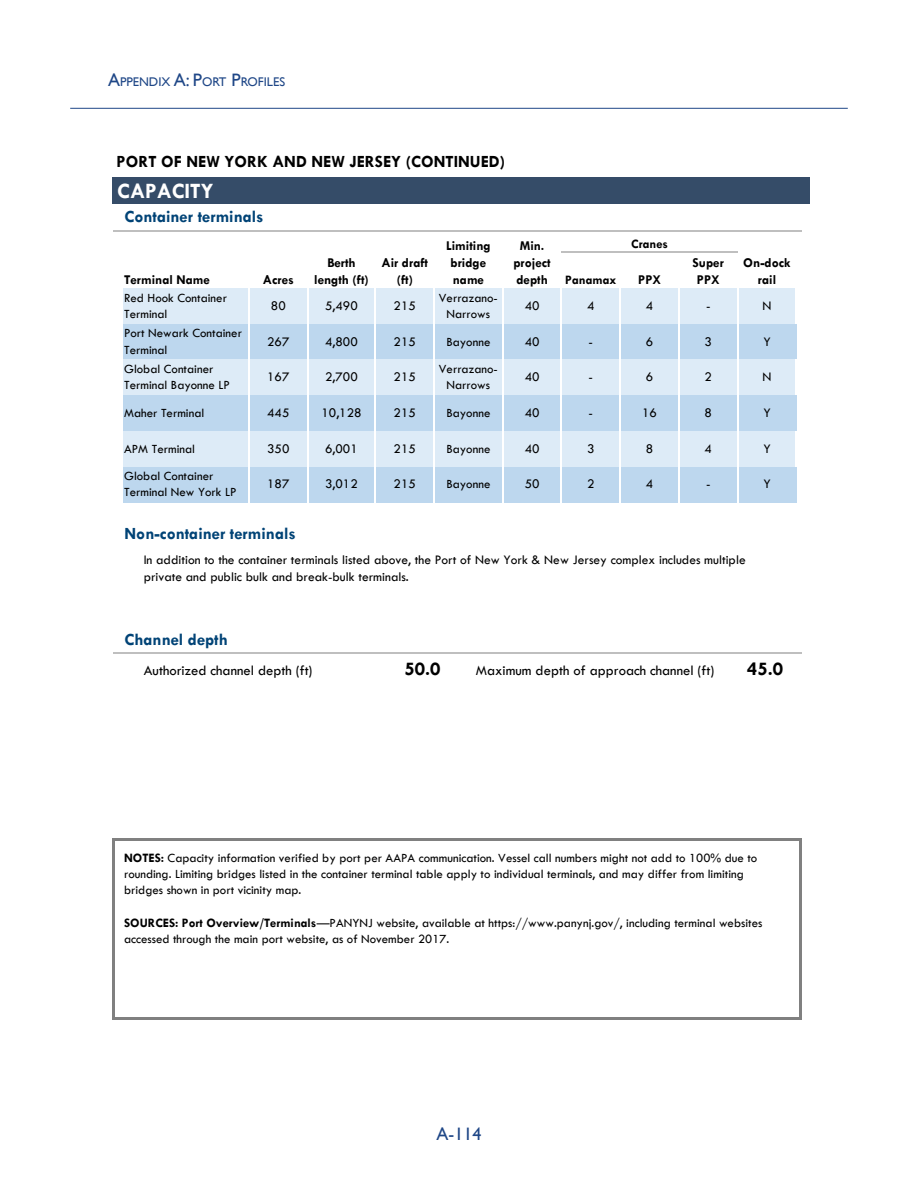
<style>
.page{position:relative;width:918px;height:1188px;background:#fff}
.page>*{position:absolute;margin:0;border:0;box-sizing:border-box;transform-origin:0 0}
.t1{font:700 22.2px "Tw Cen";color:#fff}
.t2{font:700 19.65px "Tw Cen";color:#000}
.t3{font:18px "Gill Sans";color:#1f4787}
.t4{font:700 17.25px "Tw Cen";color:#004376}
.t5{font:700 17.25px "Tw Cen";color:#000}
.t6{font:14.7px "Tw Cen";color:#000}
.t7{font:13.5px/16.6px "Tw Cen";color:#000}
.t8{font:700 13.5px/16.6px "Tw Cen";color:#000;text-align:center}
.t9{font:13.05px/16.2px "Tw Cen";color:#000}
.t10{font:700 13.05px "Tw Cen";color:#000}
.t11{font:12.6px "Gill Sans";color:#1f4787}
.s1{font-size:18px}
.s2{font-weight:700}
</style>
<div class="page">
<div style="left:112px;top:177px;width:698px;height:27px;background:#354c68"></div>
<div style="left:122px;top:288px;width:675px;height:36px;background:#ddebf7"></div>
<div style="left:122px;top:324px;width:186px;height:36px;background:#bdd7ee"></div>
<div style="left:308px;top:324px;width:489px;height:36px;background:#bdd7ee"></div>
<div style="left:122px;top:360px;width:675px;height:35px;background:#ddebf7"></div>
<div style="left:122px;top:395px;width:186px;height:36px;background:#bdd7ee"></div>
<div style="left:308px;top:395px;width:489px;height:36px;background:#bdd7ee"></div>
<div style="left:122px;top:431px;width:675px;height:36px;background:#ddebf7"></div>
<div style="left:122px;top:467px;width:186px;height:36px;background:#bdd7ee"></div>
<div style="left:308px;top:467px;width:489px;height:36px;background:#bdd7ee"></div>
<hr style="left:796px;top:288px;width:1px;height:36px;background:#fff">
<hr style="left:796px;top:360px;width:1px;height:35px;background:#fff">
<hr style="left:248px;top:288px;width:1px;height:215px;background:#fff">
<hr style="left:307px;top:288px;width:1px;height:215px;background:#fff">
<hr style="left:375px;top:288px;width:1px;height:215px;background:#fff">
<hr style="left:433px;top:288px;width:2px;height:215px;background:#fff">
<hr style="left:502px;top:288px;width:1px;height:215px;background:#fff">
<hr style="left:561px;top:288px;width:1px;height:215px;background:#fff">
<hr style="left:620px;top:288px;width:1px;height:215px;background:#fff">
<hr style="left:678px;top:288px;width:1px;height:215px;background:#fff">
<hr style="left:737px;top:288px;width:1px;height:215px;background:#fff">
<hr style="left:796px;top:431px;width:1px;height:36px;background:#fff">
<hr style="left:113px;top:838px;width:2px;height:182px;background:#808080">
<hr style="left:799px;top:841px;width:2px;height:179px;background:#808080">
<hr style="left:114px;top:230px;width:688px;height:2px;background:#bfbfbf">
<hr style="left:561px;top:252px;width:177px;height:1px;background:#bfbfbf">
<hr style="left:114px;top:652px;width:688px;height:1px;background:#bfbfbf">
<hr style="left:115px;top:838px;width:686px;height:3px;background:#808080">
<hr style="left:115px;top:1018px;width:686px;height:2px;background:#808080">
<hr style="left:70px;top:108px;width:778px;height:1px;background:#1f4787">
<p class="t11" style="left:108px;top:74px;width:179px"><span class="s1">A</span>PPENDIX <span class="s1">A: P</span>ORT <span class="s1">P</span>ROFILES</p>
<p class="t5" style="left:117px;top:151px;width:390px">PORT OF NEW YORK AND NEW JERSEY (CONTINUED)</p>
<p class="t1" style="left:117px;top:177px;width:98px">CAPACITY</p>
<p class="t4" style="left:125px;top:206px;width:141px">Container terminals</p>
<p class="t8" style="left:446px;top:237px;width:46px">Limiting bridge name</p>
<p class="t8" style="left:513px;top:237px;width:39px">Min. project depth</p>
<p class="t10" style="left:631px;top:236px;width:38px">Cranes</p>
<p class="t8" style="left:314px;top:254px;width:56px">Berth length (ft)</p>
<p class="t8" style="left:381px;top:254px;width:48px">Air draft (ft)</p>
<p class="t8" style="left:124px;top:271px;width:87px">Terminal Name</p>
<p class="t8" style="left:263px;top:271px;width:33px">Acres</p>
<p class="t10" style="left:565px;top:272px;width:53px">Panamax</p>
<p class="t8" style="left:638px;top:271px;width:24px">PPX</p>
<p class="t8" style="left:693px;top:254px;width:33px">Super<br>PPX</p>
<p class="t8" style="left:743px;top:254px;width:49px">On-dock rail</p>
<p class="t9" style="left:124px;top:289px;width:104px">Red Hook Container<br>Terminal</p>
<p class="t7" style="left:271px;top:297px;width:16px">80</p>
<p class="t7" style="left:325px;top:297px;width:34px">5,490</p>
<p class="t7" style="left:394px;top:297px;width:24px">215</p>
<p class="t9" style="left:439px;top:289px;width:60px;text-align:center">Verrazano-<br>Narrows</p>
<p class="t9" style="left:124px;top:325px;width:119px">Port Newark Container<br>Terminal</p>
<p class="t7" style="left:267px;top:333px;width:24px">267</p>
<p class="t7" style="left:325px;top:333px;width:34px">4,800</p>
<p class="t7" style="left:394px;top:333px;width:24px">215</p>
<p class="t9" style="left:446px;top:333px;width:46px">Bayonne</p>
<p class="t9" style="left:124px;top:361px;width:107px">Global Container<br>Terminal Bayonne LP</p>
<p class="t7" style="left:267px;top:369px;width:24px">167</p>
<p class="t7" style="left:325px;top:369px;width:34px">2,700</p>
<p class="t7" style="left:394px;top:369px;width:24px">215</p>
<p class="t9" style="left:439px;top:361px;width:60px;text-align:center">Verrazano-<br>Narrows</p>
<p class="t7" style="left:525px;top:297px;width:16px">40</p>
<p class="t7" style="left:587px;top:297px;width:9px">4</p>
<p class="t7" style="left:646px;top:297px;width:9px">4</p>
<p class="t7" style="left:706px;top:297px;width:6px">-</p>
<p class="t7" style="left:763px;top:297px;width:10px">N</p>
<p class="t7" style="left:525px;top:333px;width:16px">40</p>
<p class="t7" style="left:589px;top:333px;width:6px">-</p>
<p class="t7" style="left:646px;top:333px;width:9px">6</p>
<p class="t7" style="left:705px;top:333px;width:9px">3</p>
<p class="t7" style="left:763px;top:333px;width:9px">Y</p>
<p class="t7" style="left:525px;top:369px;width:16px">40</p>
<p class="t7" style="left:589px;top:369px;width:6px">-</p>
<p class="t7" style="left:646px;top:369px;width:9px">6</p>
<p class="t7" style="left:705px;top:369px;width:9px">2</p>
<p class="t7" style="left:763px;top:369px;width:10px">N</p>
<p class="t9" style="left:124px;top:405px;width:82px">Maher Terminal</p>
<p class="t7" style="left:267px;top:404px;width:24px">445</p>
<p class="t7" style="left:322px;top:404px;width:42px">10,128</p>
<p class="t7" style="left:394px;top:404px;width:24px">215</p>
<p class="t9" style="left:446px;top:405px;width:46px">Bayonne</p>
<p class="t7" style="left:525px;top:404px;width:16px">40</p>
<p class="t7" style="left:589px;top:404px;width:6px">-</p>
<p class="t7" style="left:642px;top:404px;width:16px">16</p>
<p class="t7" style="left:705px;top:404px;width:9px">8</p>
<p class="t7" style="left:763px;top:404px;width:9px">Y</p>
<p class="t9" style="left:124px;top:440px;width:72px">APM Terminal</p>
<p class="t7" style="left:267px;top:440px;width:24px">350</p>
<p class="t7" style="left:325px;top:440px;width:34px">6,001</p>
<p class="t7" style="left:394px;top:440px;width:24px">215</p>
<p class="t9" style="left:446px;top:440px;width:46px">Bayonne</p>
<p class="t7" style="left:525px;top:440px;width:16px">40</p>
<p class="t7" style="left:587px;top:440px;width:9px">3</p>
<p class="t7" style="left:646px;top:440px;width:9px">8</p>
<p class="t7" style="left:705px;top:440px;width:9px">4</p>
<p class="t7" style="left:763px;top:440px;width:9px">Y</p>
<p class="t9" style="left:124px;top:468px;width:114px">Global Container<br>Terminal New York LP</p>
<p class="t7" style="left:267px;top:476px;width:24px">187</p>
<p class="t7" style="left:325px;top:476px;width:34px">3,012</p>
<p class="t7" style="left:394px;top:476px;width:24px">215</p>
<p class="t9" style="left:446px;top:476px;width:46px">Bayonne</p>
<p class="t7" style="left:525px;top:476px;width:16px">50</p>
<p class="t7" style="left:587px;top:476px;width:9px">2</p>
<p class="t7" style="left:646px;top:476px;width:9px">4</p>
<p class="t7" style="left:706px;top:476px;width:6px">-</p>
<p class="t7" style="left:763px;top:476px;width:9px">Y</p>
<p class="t4" style="left:125px;top:523px;width:173px">Non-container terminals</p>
<p class="t7" style="left:144px;top:552px;width:604px">In addition to the container terminals listed above, the Port of New York &amp; New Jersey complex includes multiple private and public bulk and break-bulk terminals.</p>
<p class="t4" style="left:125px;top:629px;width:105px">Channel depth</p>
<p class="t2" style="left:404px;top:657px;width:38px">50.0</p>
<p class="t2" style="left:747px;top:657px;width:38px">45.0</p>
<p class="t6" style="left:144px;top:661px;width:170px">Authorized channel depth (ft)</p>
<p class="t6" style="left:476px;top:661px;width:240px">Maximum depth of approach channel (ft)</p>
<p class="t9" style="left:124px;top:850px;width:635px"><span class="s2">NOTES:</span> Capacity information verified by port per AAPA communication. Vessel call numbers might not add to 100% due to rounding. Limiting bridges listed in the container terminal table apply to individual terminals, and may differ from limiting bridges shown in port vicinity map.</p>
<p class="t9" style="left:124px;top:915px;width:640px"><span class="s2">SOURCES: Port Overview/Terminals</span>—PANYNJ website, available at https://www.panynj.gov/, including terminal websites accessed through the main port website, as of November 2017.</p>
<h3 class="t3" style="left:437px;top:1124px;width:46px">A-114</h3>
</div>
